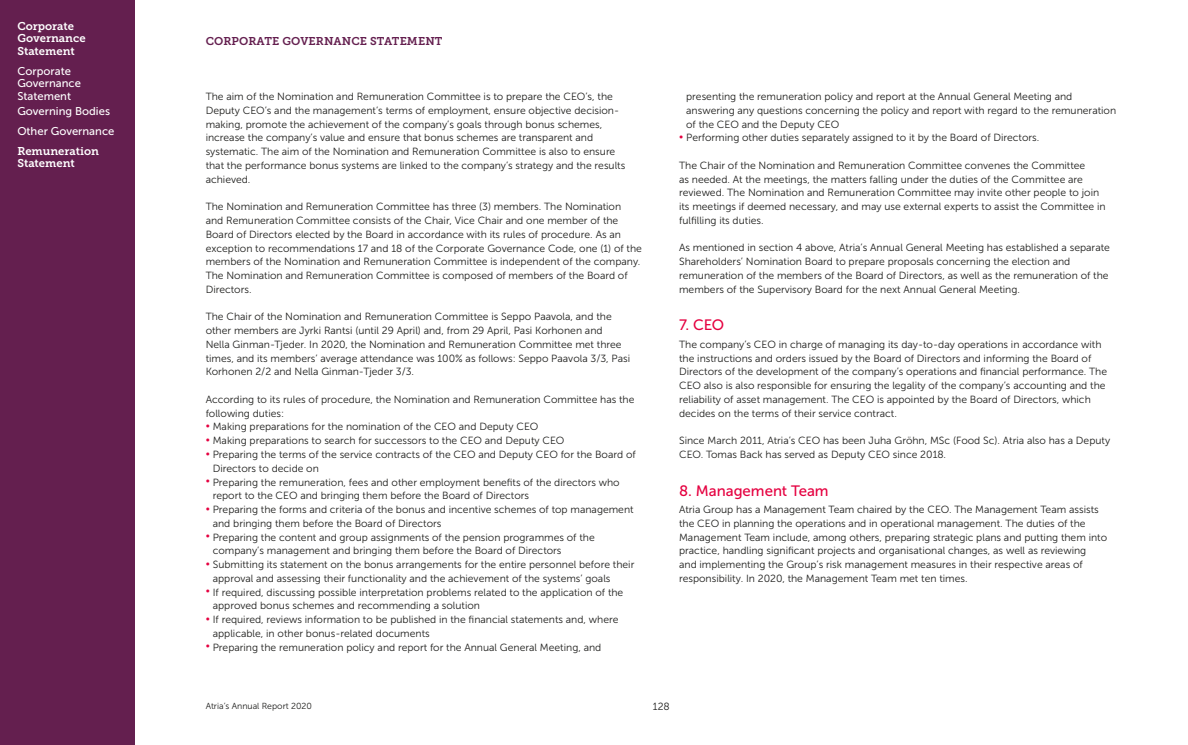
<style>
.page{position:relative;width:1188px;height:745px;background:#fff}
.page>*{position:absolute;margin:0;border:0;box-sizing:border-box;transform-origin:0 0}
.t1{font:15px "Museo Sans 500";color:#e50040}
.t2{font:11.25px/12.5px "Museo Sans 500";color:#fff}
.t3{font:11.25px/12.5px "Museo Slab 700";color:#fff}
.t4{font:11.25px "Museo Slab 700";letter-spacing:.01em;color:#641f4f}
.t5{font:10.38px/13.8px "Museo Sans 300";color:#1d1d1b}
.t6{font:8.75px "Museo Sans 300";color:#1d1d1b}
.s1{color:#e50040}
</style>
<div class="page">
<div style="left:0;top:0;width:135px;height:744px;background:#641f4f"></div>
<p class="t3" style="left:17px;top:20px;width:70px">Corporate<br>Governance<br>Statement</p>
<p class="t2" style="left:17px;top:64px;width:65px">Corporate<br>Governance<br>Statement</p>
<p class="t2" style="left:17px;top:101px;width:98px;line-height:19.8px">Governing Bodies<br>Other Governance</p>
<p class="t3" style="left:17px;top:144px;width:83px">Remuneration<br>Statement</p>
<p class="t4" style="left:206px;top:35px;width:238px">CORPORATE GOVERNANCE STATEMENT</p>
<p class="t5" style="left:206px;top:90px;width:421px">The aim of the Nomination and Remuneration Committee is to prepare the CEO’s, the Deputy CEO’s and the management’s terms of employment, ensure objective decision&shy;making, promote the achievement of the company’s goals through bonus schemes, increase the company’s value and ensure that bonus schemes are transparent and systematic. The aim of the Nomination and Remuneration Committee is also to ensure that the performance bonus systems are linked to the company’s strategy and the results achieved.</p>
<p class="t5" style="left:206px;top:200px;width:437px">The Nomination and Remuneration Committee has three (3) members. The Nomination<br>and Remuneration Committee consists of the Chair, Vice Chair and one member of the Board of Directors elected by the Board in accordance with its rules of procedure. As an exception to recommendations 17 and 18 of the Corporate Governance Code, one (1) of the members of the Nomination and Remuneration Committee is independent of the company.<br>The Nomination and Remuneration Committee is composed of members of the Board of Directors.</p>
<p class="t5" style="left:206px;top:310px;width:426px">The Chair of the Nomination and Remuneration Committee is Seppo Paavola, and the other members are Jyrki Rantsi (until 29 April) and, from 29 April, Pasi Korhonen and<br>Nella Ginman-Tjeder. In 2020, the Nomination and Remuneration Committee met three times, and its members’ average attendance was 100% as follows: Seppo Paavola 3/3, Pasi Korhonen 2/2 and Nella Ginman-Tjeder 3/3.</p>
<p class="t5" style="left:206px;top:392px;width:430px">According to its rules of procedure, the Nomination and Remuneration Committee has the following duties:</p>
<p class="t5" style="left:206px;top:420px;width:334px"><span class="s1">•</span> Making preparations for the nomination of the CEO and Deputy CEO</p>
<p class="t5" style="left:206px;top:433px;width:360px"><span class="s1">•</span> Making preparations to search for successors to the CEO and Deputy CEO</p>
<p class="t5" style="left:213px;top:447px;width:424px;text-indent:-7px"><span class="s1">•</span> Preparing the terms of the service contracts of the CEO and Deputy CEO for the Board of<br>Directors to decide on</p>
<p class="t5" style="left:213px;top:475px;width:408px;text-indent:-7px"><span class="s1">•</span> Preparing the remuneration, fees and other employment benefits of the directors who report to the CEO and bringing them before the Board of Directors</p>
<p class="t5" style="left:213px;top:502px;width:422px;text-indent:-7px"><span class="s1">•</span> Preparing the forms and criteria of the bonus and incentive schemes of top management and bringing them before the Board of Directors</p>
<p class="t5" style="left:213px;top:530px;width:383px;text-indent:-7px"><span class="s1">•</span> Preparing the content and group assignments of the pension programmes of the company’s management and bringing them before the Board of Directors</p>
<p class="t5" style="left:213px;top:557px;width:423px;text-indent:-7px"><span class="s1">•</span> Submitting its statement on the bonus arrangements for the entire personnel before their approval and assessing their functionality and the achievement of the systems’ goals</p>
<p class="t5" style="left:213px;top:585px;width:412px;text-indent:-7px"><span class="s1">•</span> If required, discussing possible interpretation problems related to the application of the approved bonus schemes and recommending a solution</p>
<p class="t5" style="left:213px;top:612px;width:407px;text-indent:-7px"><span class="s1">•</span> If required, reviews information to be published in the financial statements and, where applicable, in other bonus-related documents</p>
<p class="t5" style="left:206px;top:640px;width:397px"><span class="s1">•</span> Preparing the remuneration policy and report for the Annual General Meeting, and</p>
<p class="t5" style="left:686px;top:90px;width:431px">presenting the remuneration policy and report at the Annual General Meeting and answering any questions concerning the policy and report with regard to the remuneration of the CEO and the Deputy CEO</p>
<p class="t5" style="left:679px;top:131px;width:362px"><span class="s1">•</span> Performing other duties separately assigned to it by the Board of Directors.</p>
<p class="t5" style="left:679px;top:158px;width:428px">The Chair of the Nomination and Remuneration Committee convenes the Committee<br>as needed. At the meetings, the matters falling under the duties of the Committee are reviewed. The Nomination and Remuneration Committee may invite other people to join its meetings if deemed necessary, and may use external experts to assist the Committee in fulfilling its duties.</p>
<p class="t5" style="left:679px;top:241px;width:432px">As mentioned in section 4 above, Atria’s Annual General Meeting has established a separate Shareholders’ Nomination Board to prepare proposals concerning the election and remuneration of the members of the Board of Directors, as well as the remuneration of the members of the Supervisory Board for the next Annual General Meeting.</p>
<h1 class="t1" style="left:679px;top:317px;width:47px">7. CEO</h1>
<p class="t5" style="left:679px;top:337px;width:429px">The company’s CEO in charge of managing its day-to-day operations in accordance with the instructions and orders issued by the Board of Directors and informing the Board of Directors of the development of the company’s operations and financial performance. The CEO also is also responsible for ensuring the legality of the company’s accounting and the reliability of asset management. The CEO is appointed by the Board of Directors, which decides on the terms of their service contract.</p>
<p class="t5" style="left:679px;top:433px;width:432px">Since March 2011, Atria’s CEO has been Juha Gröhn, MSc (Food Sc). Atria also has a Deputy<br>CEO. Tomas Back has served as Deputy CEO since 2018.</p>
<h1 class="t1" style="left:679px;top:482px;width:151px">8. Management Team</h1>
<p class="t5" style="left:679px;top:502px;width:429px">Atria Group has a Management Team chaired by the CEO. The Management Team assists the CEO in planning the operations and in operational management. The duties of the Management Team include, among others, preparing strategic plans and putting them into practice, handling significant projects and organisational changes, as well as reviewing<br>and implementing the Group’s risk management measures in their respective areas of responsibility. In 2020, the Management Team met ten times.</p>
<p class="t6" style="left:206px;top:701px;width:108px">Atria’s Annual Report 2020</p>
<p class="t5" style="left:652px;top:699px;width:18px">128</p>
</div>
